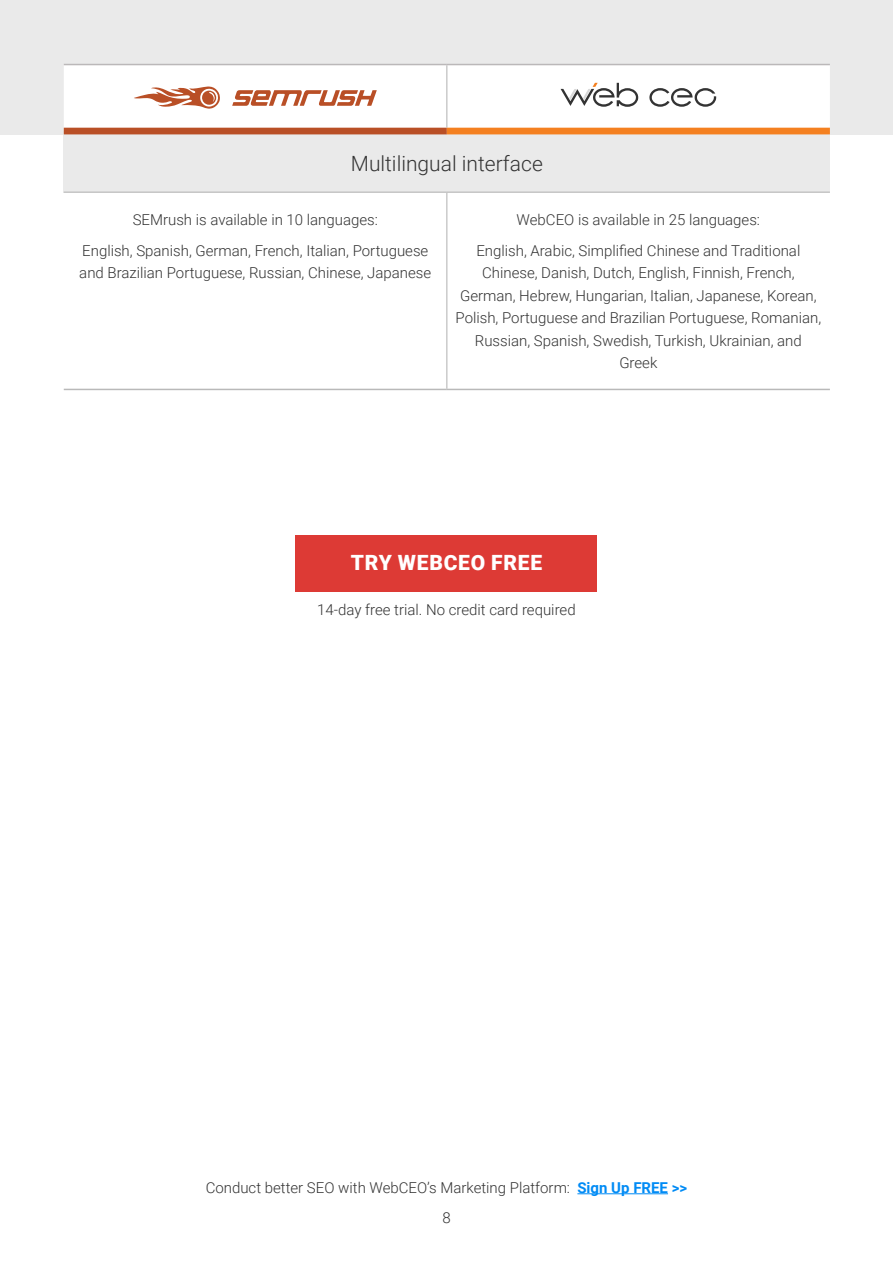
<style>
.page{position:relative;width:893px;height:1263px;background:#fff}
.page>*{position:absolute;margin:0;border:0;box-sizing:border-box;transform-origin:0 0}
.Table_title{font:300 21px "Roboto";color:#333}
.H1-subtitle{font:900 21px "Roboto";letter-spacing:.035em;color:#fff}
.t1{font:300 15px/22.5px "Roboto";color:#333;text-align:center}
.s1{font-weight:700;color:#008bf5}
</style>
<div class="page">
<div style="left:0;top:0;width:893px;height:134px;background:#eaeaea"></div>
<hr style="left:577px;top:1193px;width:91px;height:1px;background:#008bf5">
<svg style="left:64px;top:65px;width:766px;height:324px"></svg>
<div style="left:64px;top:131px;width:766px;height:61px;background:#eaeaea"></div>
<div style="left:64px;top:128px;width:383px;height:6px;background:#b94f26"></div>
<hr style="left:446px;top:65px;width:1px;height:63px;background:#b9b9b9">
<div style="left:447px;top:128px;width:383px;height:6px;background:#f48020"></div>
<hr style="left:64px;top:64px;width:383px;height:1px;background:#bbb8b9">
<hr style="left:447px;top:64px;width:383px;height:1px;background:#bbb8b9">
<hr style="left:64px;top:192px;width:383px;height:1px;background:#b9b9b9">
<hr style="left:447px;top:192px;width:383px;height:1px;background:#b9b9b9">
<hr style="left:446px;top:193px;width:1px;height:196px;background:#b9b9b9">
<hr style="left:64px;top:389px;width:383px;height:1px;background:#b9b9b9">
<hr style="left:447px;top:389px;width:383px;height:1px;background:#b9b9b9">
<div style="left:132px;top:73px;width:246px;height:50px;background:#fff"></div>
<svg style="left:134px;top:86px;width:86px;height:23px"></svg>
<svg style="left:232px;top:90px;width:145px;height:16px"></svg>
<div style="left:559px;top:73px;width:159px;height:50px;background:#fff"></div>
<svg style="left:649px;top:88px;width:67px;height:19px"></svg>
<svg style="left:561px;top:83px;width:77px;height:24px"></svg>
<div style="left:296px;top:536px;width:301px;height:56px;background:#dd3a35"></div>
<p class="Table_title" style="left:351px;top:149px;width:194px">Multilingual interface</p>
<p class="t1" style="left:133px;top:207px;width:247px">SEMrush is available in 10 languages:</p>
<p class="t1" style="left:79px;top:238px;width:353px;text-align:left">English, Spanish, German, French, Italian, Portuguese and Brazilian Portuguese, Russian, Chinese, Japanese</p>
<p class="t1" style="left:517px;top:207px;width:245px">WebCEO is available in 25 languages:</p>
<p class="t1" style="left:456px;top:238px;width:367px">English, Arabic, Simplified Chinese and Traditional Chinese, Danish, Dutch, English, Finnish, French, German, Hebrew, Hungarian, Italian, Japanese, Korean, Polish, Portuguese and Brazilian Portuguese, Romanian, Russian, Spanish, Swedish, Turkish, Ukrainian, and Greek</p>
<p class="H1-subtitle" style="left:351px;top:548px;width:193px">TRY WEBCEO FREE</p>
<p class="t1" style="left:317px;top:598px;width:260px">14-day free trial. No credit card required</p>
<p class="t1" style="left:206px;top:1171px;width:483px;line-height:30.8px">Conduct better SEO with WebCEO’s Marketing Platform: <span class="s1">Sign Up FREE &gt;&gt;<br></span>8</p>
</div>
